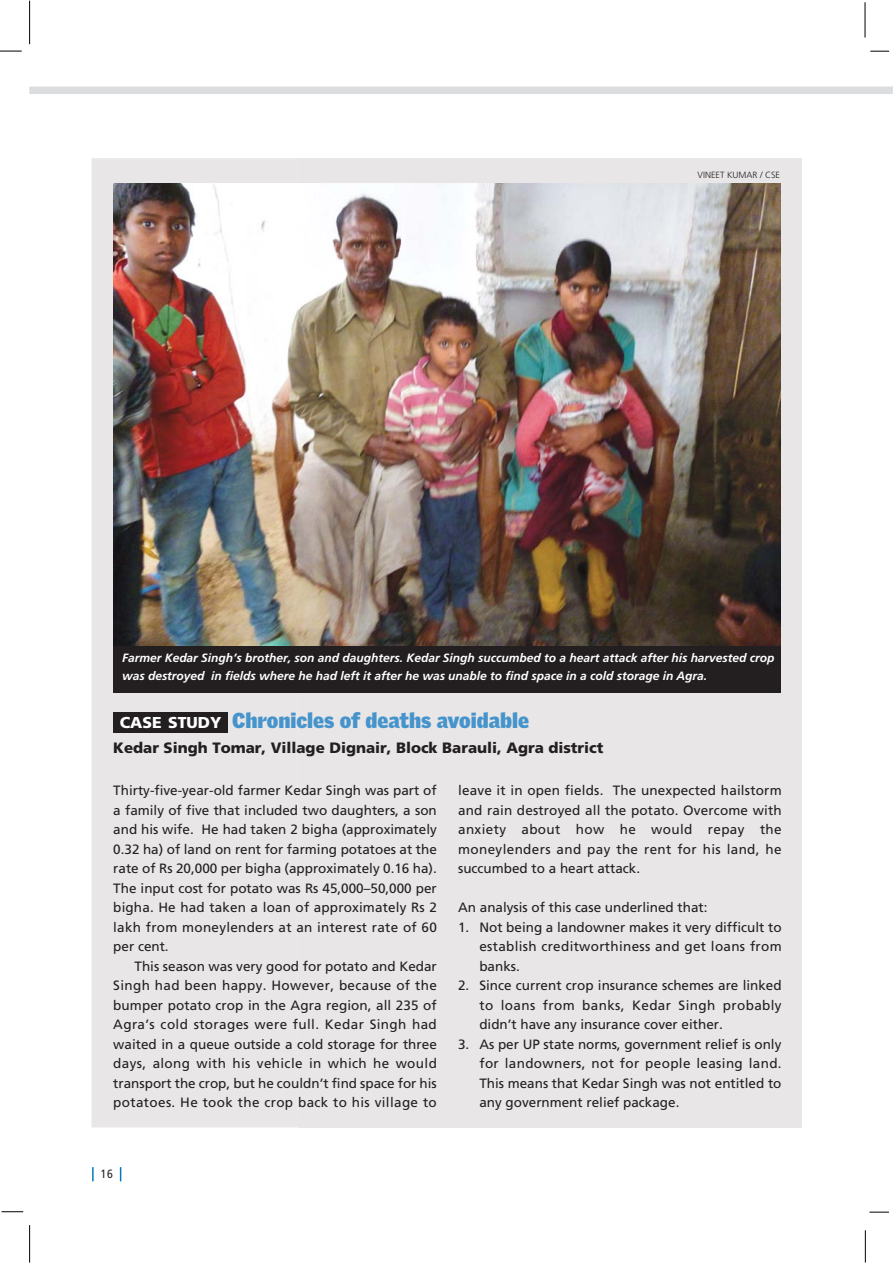
<style>
.page{position:relative;width:893px;height:1263px;background:#fff}
.page>*{position:absolute;margin:0;border:0;box-sizing:border-box;transform-origin:0 0}
.t1{font:900 21px "Griffith Gothic";color:#4694cc}
.t2{font:900 15px "Frutiger";color:#231f20}
.t3{font:13.5px/19.5px "Frutiger";letter-spacing:.01em;color:#231f20;text-align:justify}
.t4{font:italic 700 12px/18px "Frutiger";color:#fff}
.t5{font:condensed 12px "Frutiger";color:#231f20}
.t6{font:300 9px "Frutiger";color:#231f20}
.s1{font-family:"Frutiger";font-size:15.75px;color:#fff}
</style>
<div class="page">
<div style="left:92px;top:158px;width:710px;height:969px;background:#e8e6e6"></div>
<div style="left:298px;top:158px;width:503px;height:969px;background:#e8e6e6"></div>
<div style="left:113px;top:643px;width:668px;height:50px;background:#231f20"></div>
<div style="left:113px;top:713px;width:115px;height:20px;background:#231f20"></div>
<img style="left:113px;top:183px;width:668px;height:462px">
<div style="left:29px;top:86px;width:863px;height:8px;background:#dcddde"></div>
<svg style="left:120px;top:1167px;width:1px;height:14px"></svg>
<svg style="left:92px;top:1167px;width:2px;height:14px"></svg>
<hr style="left:865px;top:2px;width:1px;height:36px;background:#000">
<svg style="left:870px;top:51px;width:19px;height:1px"></svg>
<hr style="left:865px;top:1230px;width:1px;height:32px;background:#000">
<svg style="left:869px;top:1212px;width:20px;height:1px"></svg>
<hr style="left:29px;top:1225px;width:1px;height:37px;background:#000">
<svg style="left:1px;top:1211px;width:22px;height:1px"></svg>
<hr style="left:29px;top:1px;width:1px;height:43px;background:#000">
<svg style="left:0;top:51px;width:22px;height:1px"></svg>
<p class="t6" style="left:698px;top:171px;width:84px">VINEET KUMAR / CSE</p>
<p class="t4" style="left:122px;top:650px;width:654px">Farmer Kedar Singh’s brother, son and daughters. Kedar Singh succumbed to a heart attack after his harvested crop was destroyed in fields where he had left it after he was unable to find space in a cold storage in Agra.</p>
<h1 class="t1" style="left:120px;top:712px;width:411px"><span class="s1">CASE STUDY</span> Chronicles of deaths avoidable</h1>
<p class="t2" style="left:113px;top:741px;width:492px">Kedar Singh Tomar, Village Dignair, Block Barauli, Agra district</p>
<p class="t3" style="left:113px;top:782px;width:325px">Thirty-five-year-old farmer Kedar Singh was part of a family of five that included two daughters, a son and his wife. He had taken 2 bigha (approximately 0.32 ha) of land on rent for farming potatoes at the rate of Rs 20,000 per bigha (approximately 0.16 ha).<br>The input cost for potato was Rs 45,000–50,000 per bigha. He had taken a loan of approximately Rs 2 lakh from moneylenders at an interest rate of 60 per cent.</p>
<p class="t3" style="left:113px;top:957px;width:325px;text-indent:21px">This season was very good for potato and Kedar Singh had been happy. However, because of the bumper potato crop in the Agra region, all 235 of Agra’s cold storages were full. Kedar Singh had waited in a queue outside a cold storage for three days, along with his vehicle in which he would transport the crop, but he couldn’t find space for his potatoes. He took the crop back to his village to</p>
<p class="t3" style="left:458px;top:782px;width:325px">leave it in open fields. The unexpected hailstorm and rain destroyed all the potato. Overcome with anxiety about how he would repay the moneylenders and pay the rent for his land, he succumbed to a heart attack.</p>
<p class="t3" style="left:458px;top:899px;width:251px">An analysis of this case underlined that:</p>
<p class="t3" style="left:479px;top:918px;width:304px;text-indent:-21px">1. Not being a landowner makes it very difficult to establish creditworthiness and get loans from banks.</p>
<p class="t3" style="left:479px;top:977px;width:304px;text-indent:-21px">2. Since current crop insurance schemes are linked to loans from banks, Kedar Singh probably didn’t have any insurance cover either.</p>
<p class="t3" style="left:479px;top:1035px;width:304px;text-indent:-21px">3. As per UP state norms, government relief is only for landowners, not for people leasing land.<br>This means that Kedar Singh was not entitled to any government relief package.</p>
<p class="t5" style="left:101px;top:1169px;width:14px">16</p>
</div>
